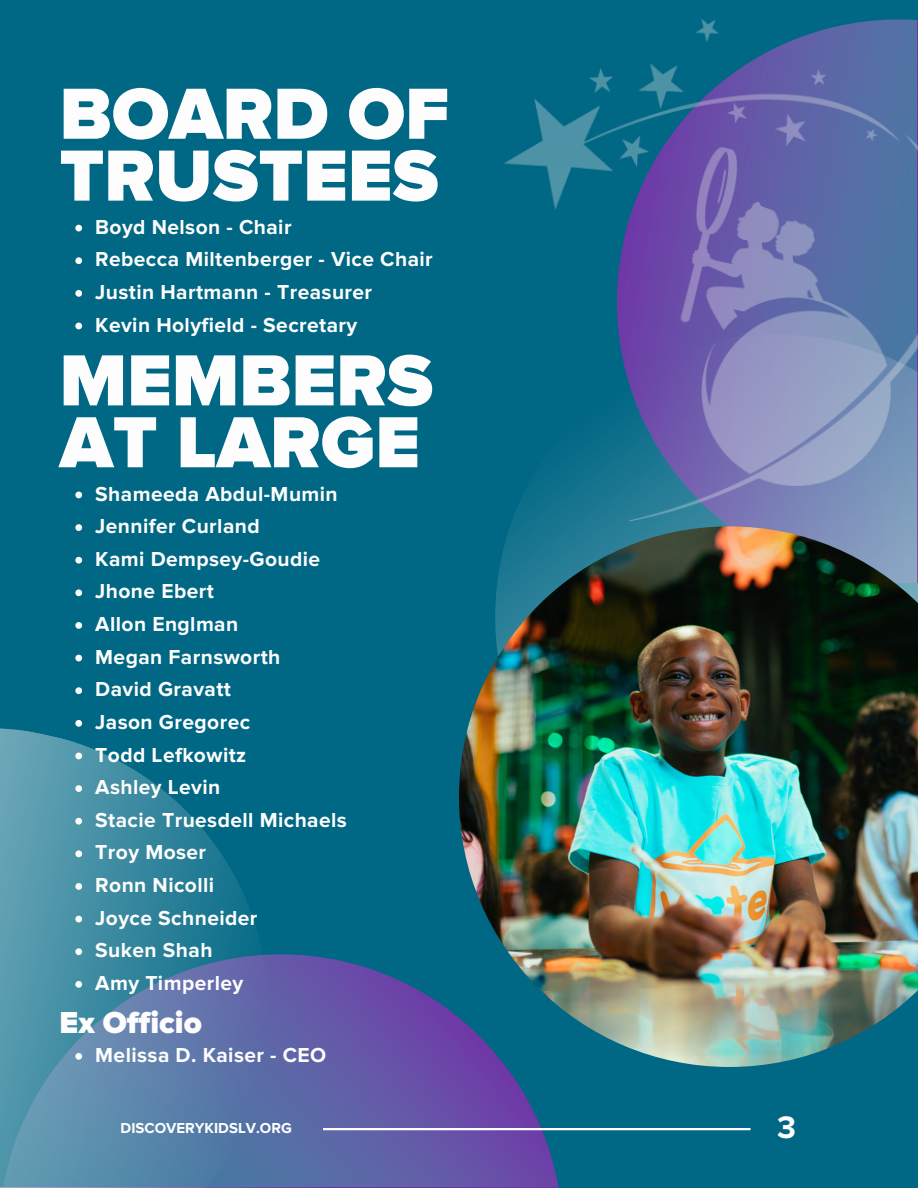
<style>
.page{position:relative;width:918px;height:1188px;background:#006784}
.page>*{position:absolute;margin:0;border:0;box-sizing:border-box;transform-origin:0 0}
.t1{font:900 75px/61.8px "Proxima Nova";color:#fdfdfd}
.t2{font:700 32.25px "Proxima Nova";color:#fff}
.t3{font:900 31.5px "Proxima Nova";color:#fdfdfd}
.t4{font:700 21px/32.7px "Proxima Nova";letter-spacing:.02em;color:#fdfdfd}
.t5{font:700 15px "Proxima Nova";color:#fff}
</style>
<div class="page">
<svg style="left:0;top:728px;width:257px;height:226px"></svg>
<svg style="left:0;top:954px;width:563px;height:234px;background:#586fa6"></svg>
<img style="left:459px;top:526px;width:459px;height:541px">
<svg style="left:75px;top:225px;width:7px;height:6px"></svg>
<svg style="left:75px;top:257px;width:7px;height:7px"></svg>
<svg style="left:75px;top:290px;width:7px;height:7px"></svg>
<svg style="left:75px;top:323px;width:7px;height:6px"></svg>
<svg style="left:75px;top:492px;width:7px;height:6px"></svg>
<svg style="left:75px;top:524px;width:7px;height:7px"></svg>
<svg style="left:75px;top:557px;width:7px;height:7px"></svg>
<svg style="left:75px;top:589px;width:7px;height:7px"></svg>
<svg style="left:75px;top:622px;width:7px;height:7px"></svg>
<svg style="left:75px;top:655px;width:7px;height:6px"></svg>
<svg style="left:75px;top:687px;width:7px;height:7px"></svg>
<svg style="left:75px;top:720px;width:7px;height:7px"></svg>
<svg style="left:75px;top:753px;width:7px;height:6px"></svg>
<svg style="left:75px;top:785px;width:7px;height:7px"></svg>
<svg style="left:75px;top:818px;width:7px;height:7px"></svg>
<svg style="left:75px;top:850px;width:7px;height:7px"></svg>
<svg style="left:75px;top:883px;width:7px;height:7px"></svg>
<svg style="left:75px;top:916px;width:7px;height:6px"></svg>
<svg style="left:75px;top:948px;width:7px;height:7px"></svg>
<svg style="left:75px;top:981px;width:7px;height:7px"></svg>
<hr style="left:323px;top:1128px;width:428px;height:2px;background:#fff">
<img style="left:504px;top:19px;width:414px;height:502px">
<svg style="left:75px;top:1053px;width:7px;height:7px"></svg>
<h1 class="t1" style="left:60px;top:85px;width:391px">BOARD OF<br>TRUSTEES</h1>
<p class="t4" style="left:95px;top:211px;width:339px">Boyd Nelson - Chair<br>Rebecca Miltenberger - Vice Chair<br>Justin Hartmann - Treasurer<br>Kevin Holyfield - Secretary</p>
<h1 class="t1" style="left:60px;top:352px;width:375px">MEMBERS<br>AT LARGE</h1>
<p class="t4" style="left:95px;top:478px;width:253px">Shameeda Abdul-Mumin<br>Jennifer Curland<br>Kami Dempsey-Goudie<br>Jhone Ebert<br>Allon Englman<br>Megan Farnsworth<br>David Gravatt<br>Jason Gregorec<br>Todd Lefkowitz<br>Ashley Levin<br>Stacie Truesdell Michaels<br>Troy Moser<br>Ronn Nicolli<br>Joyce Schneider<br>Suken Shah<br>Amy Timperley</p>
<h3 class="t3" style="left:60px;top:1005px;width:144px">Ex Officio</h3>
<p class="t4" style="left:95px;top:1039px;width:233px">Melissa D. Kaiser - CEO</p>
<p class="t5" style="left:121px;top:1120px;width:173px">DISCOVERYKIDSLV.ORG</p>
<h2 class="t2" style="left:777px;top:1108px;width:20px">3</h2>
</div>
